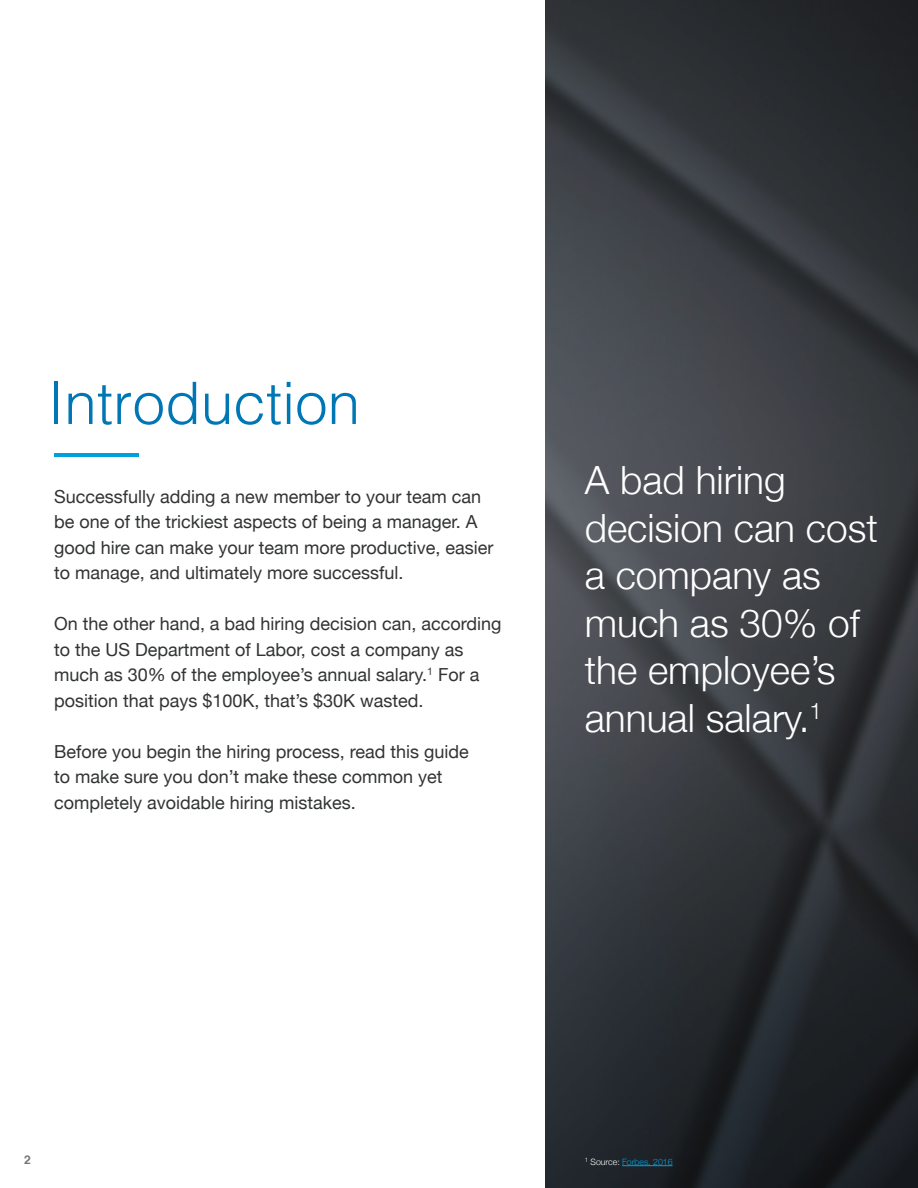
<style>
.page{position:relative;width:918px;height:1188px;background:#fff}
.page>*{position:absolute;margin:0;border:0;box-sizing:border-box;transform-origin:0 0}
.t1{font:300 58.5px "Helvetica";color:#0077b5}
.t2{font:300 38.85px/47.5px "Helvetica Neue";color:#fff}
.t3{font:18px/25.5px "Helvetica Neue";color:#313334}
.t4{font:700 12px "Helvetica";color:#737679}
.t5{font:300 8.7px "Helvetica Neue";color:#00a0dc}
.s1{color:#fff}
</style>
<div class="page">
<svg style="left:545px;top:0;width:373px;height:1188px;background:#33373c"></svg>
<hr style="left:622px;top:1165px;width:51px;height:1px;background:#00a0dc">
<hr style="left:54px;top:453px;width:85px;height:4px;background:#00a0dc">
<h1 class="t1" style="left:48px;top:353px;width:314px">Introduction</h1>
<p class="t3" style="left:54px;top:485px;width:441px">Successfully adding a new member to your team can be one of the trickiest aspects of being a manager. A good hire can make your team more productive, easier to manage, and ultimately more successful.</p>
<p class="t3" style="left:54px;top:612px;width:449px">On the other hand, a bad hiring decision can, according to the US Department of Labor, cost a company as much as 30% of the employee’s annual salary.<sup>1</sup> For a position that pays $100K, that’s $30K wasted.</p>
<p class="t3" style="left:54px;top:740px;width:416px">Before you begin the hiring process, read this guide to make sure you don’t make these common yet completely avoidable hiring mistakes.</p>
<h2 class="t2" style="left:585px;top:454px;width:295px">A bad hiring decision can cost a company as much as 30% of the employee’s annual salary.<sup>1</sup></h2>
<p class="t4" style="left:24px;top:1150px;width:8px">2</p>
<p class="t5" style="left:585px;top:1155px;width:89px"><sup>1</sup> <span class="s1">Source:</span> Forbes, 2016</p>
</div>
